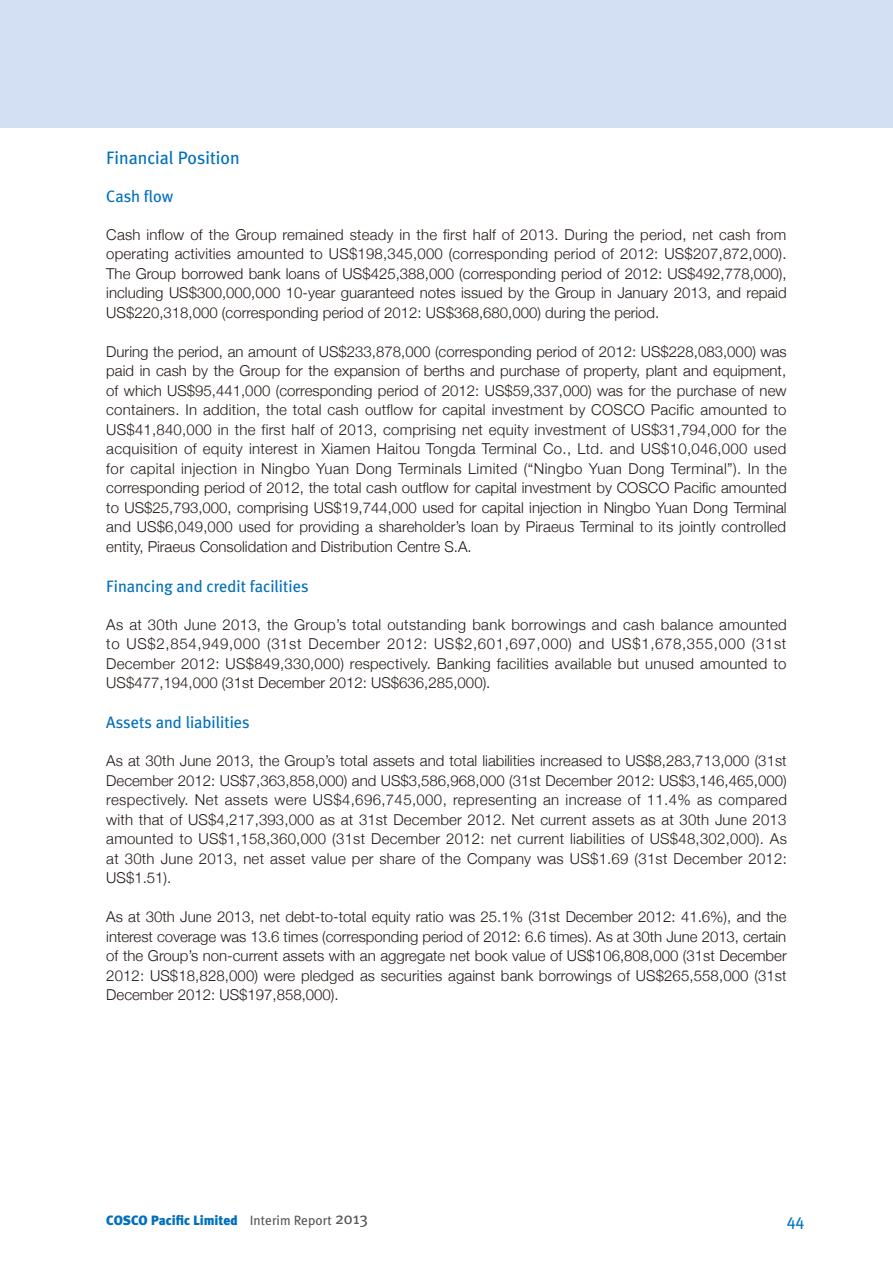
<style>
.page{position:relative;width:893px;height:1263px;background:#fff}
.page>*{position:absolute;margin:0;border:0;box-sizing:border-box;transform-origin:0 0}
.t1{font:18px "Meta Plus";color:#0070bd}
.t2{font:16.5px "Meta Plus";color:#0070bd}
.t3{font:300 15px/19.5px "Helvetica Neue";color:#231916;text-align:justify}
.t4{font:900 13.5px "Meta Plus";color:#0070bd}
.s1{font-weight:400;color:#595857}
.s2{font-weight:400;font-size:16.5px;color:#595857}
</style>
<div class="page">
<div style="left:0;top:0;width:893px;height:128px;background:#d3e0f3"></div>
<p class="t1" style="left:106px;top:147px;width:135px">Financial Position</p>
<p class="t2" style="left:106px;top:186px;width:69px">Cash flow</p>
<p class="t3" style="left:106px;top:224px;width:682px">Cash inflow of the Group remained steady in the first half of 2013. During the period, net cash from operating activities amounted to US$198,345,000 (corresponding period of 2012: US$207,872,000).<br>The Group borrowed bank loans of US$425,388,000 (corresponding period of 2012: US$492,778,000), including US$300,000,000 10-year guaranteed notes issued by the Group in January 2013, and repaid US$220,318,000 (corresponding period of 2012: US$368,680,000) during the period.</p>
<p class="t3" style="left:106px;top:341px;width:682px">During the period, an amount of US$233,878,000 (corresponding period of 2012: US$228,083,000) was paid in cash by the Group for the expansion of berths and purchase of property, plant and equipment, of which US$95,441,000 (corresponding period of 2012: US$59,337,000) was for the purchase of new containers. In addition, the total cash outflow for capital investment by COSCO Pacific amounted to US$41,840,000 in the first half of 2013, comprising net equity investment of US$31,794,000 for the acquisition of equity interest in Xiamen Haitou Tongda Terminal Co., Ltd. and US$10,046,000 used for capital injection in Ningbo Yuan Dong Terminals Limited (“Ningbo Yuan Dong Terminal”). In the corresponding period of 2012, the total cash outflow for capital investment by COSCO Pacific amounted to US$25,793,000, comprising US$19,744,000 used for capital injection in Ningbo Yuan Dong Terminal and US$6,049,000 used for providing a shareholder’s loan by Piraeus Terminal to its jointly controlled entity, Piraeus Consolidation and Distribution Centre S.A.</p>
<p class="t2" style="left:106px;top:576px;width:204px">Financing and credit facilities</p>
<p class="t3" style="left:106px;top:614px;width:682px">As at 30th June 2013, the Group’s total outstanding bank borrowings and cash balance amounted to US$2,854,949,000 (31st December 2012: US$2,601,697,000) and US$1,678,355,000 (31st December 2012: US$849,330,000) respectively. Banking facilities available but unused amounted to US$477,194,000 (31st December 2012: US$636,285,000).</p>
<p class="t2" style="left:106px;top:713px;width:145px">Assets and liabilities</p>
<p class="t3" style="left:106px;top:750px;width:682px">As at 30th June 2013, the Group’s total assets and total liabilities increased to US$8,283,713,000 (31st December 2012: US$7,363,858,000) and US$3,586,968,000 (31st December 2012: US$3,146,465,000) respectively. Net assets were US$4,696,745,000, representing an increase of 11.4% as compared with that of US$4,217,393,000 as at 31st December 2012. Net current assets as at 30th June 2013 amounted to US$1,158,360,000 (31st December 2012: net current liabilities of US$48,302,000). As at 30th June 2013, net asset value per share of the Company was US$1.69 (31st December 2012:<br>US$1.51).</p>
<p class="t3" style="left:106px;top:906px;width:682px">As at 30th June 2013, net debt-to-total equity ratio was 25.1% (31st December 2012: 41.6%), and the interest coverage was 13.6 times (corresponding period of 2012: 6.6 times). As at 30th June 2013, certain of the Group’s non-current assets with an aggregate net book value of US$106,808,000 (31st December 2012: US$18,828,000) were pledged as securities against bank borrowings of US$265,558,000 (31st December 2012: US$197,858,000).</p>
<p class="t4" style="left:106px;top:1212px;width:263px">COSCO Pacific Limited <span class="s1">Interim Report</span> <span class="s2">2013</span></p>
<p class="t2" style="left:787px;top:1210px;width:19px">44</p>
</div>
